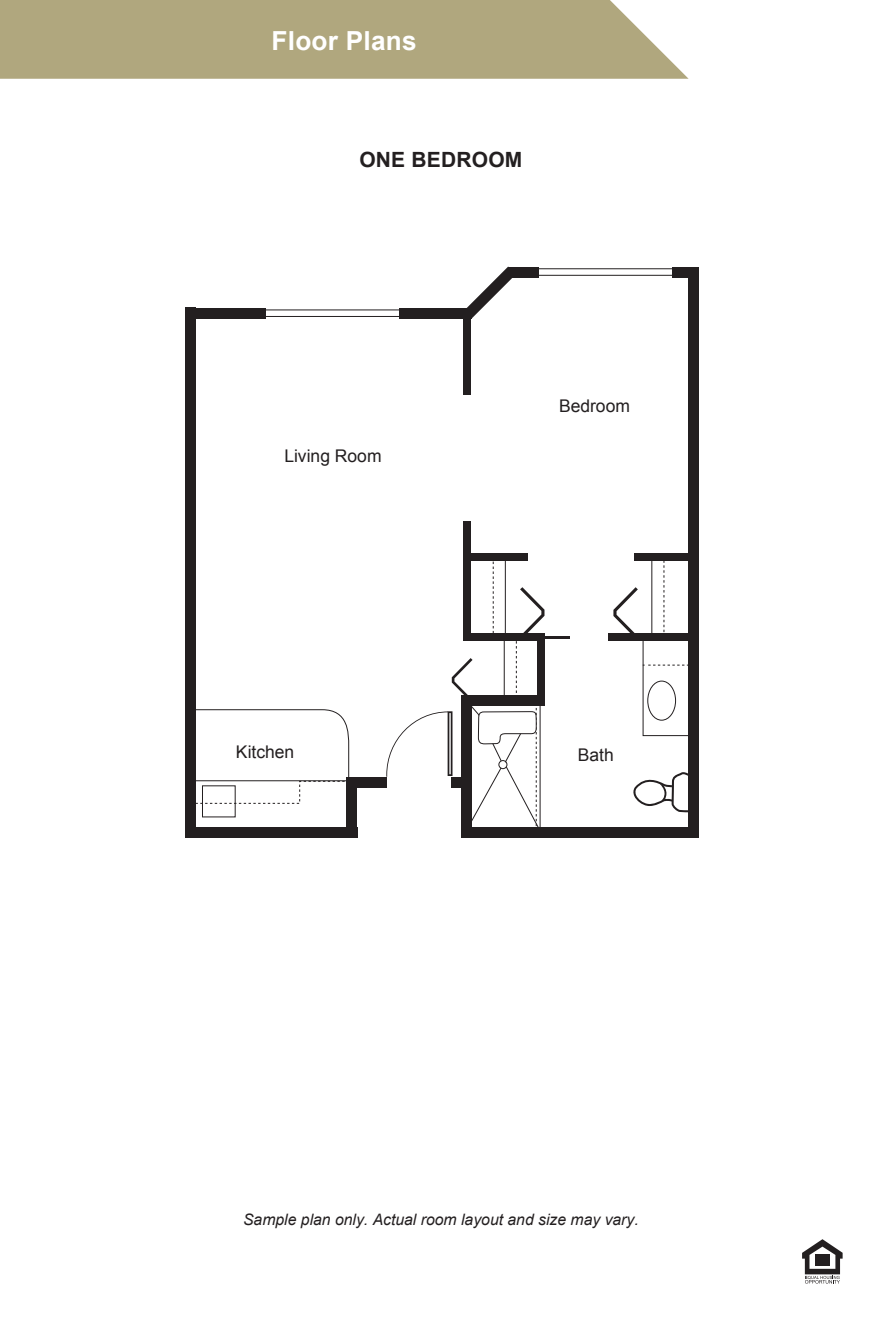
<style>
.page{position:relative;width:882px;height:1323px;background:#fff}
.page>*{position:absolute;margin:0;border:0;box-sizing:border-box;transform-origin:0 0}
.t1{font:700 26.25px "Arial";letter-spacing:.01em;color:#fff}
.t2{font:700 21px "Arial";letter-spacing:.01em;color:#231f20}
.t3{font:17.5px "Arial";color:#231f20}
.t4{font:italic 15.75px "Arial";color:#231f20}
</style>
<div class="page">
<div style="left:185px;top:308px;width:11px;height:530px;background:#231f20"></div>
<div style="left:185px;top:308px;width:81px;height:11px;background:#231f20"></div>
<div style="left:400px;top:308px;width:72px;height:11px;background:#231f20"></div>
<div style="left:247px;top:309px;width:225px;height:8px;border:1px solid #231f20"></div>
<div style="left:508px;top:267px;width:31px;height:11px;background:#231f20"></div>
<div style="left:688px;top:271px;width:11px;height:567px;background:#231f20"></div>
<div style="left:672px;top:267px;width:27px;height:11px;background:#231f20"></div>
<div style="left:534px;top:268px;width:161px;height:8px;border:1px solid #231f20"></div>
<div style="left:461px;top:827px;width:238px;height:11px;background:#231f20"></div>
<div style="left:185px;top:827px;width:172px;height:11px;background:#231f20"></div>
<div style="left:346px;top:777px;width:11px;height:61px;background:#231f20"></div>
<hr style="left:528px;top:636px;width:42px;height:2px;background:#231f20">
<div style="left:463px;top:521px;width:8px;height:118px;background:#231f20"></div>
<div style="left:463px;top:553px;width:65px;height:8px;background:#231f20"></div>
<div style="left:634px;top:553px;width:65px;height:8px;background:#231f20"></div>
<div style="left:608px;top:633px;width:91px;height:8px;background:#231f20"></div>
<div style="left:463px;top:313px;width:8px;height:81px;background:#231f20"></div>
<div style="left:346px;top:777px;width:41px;height:11px;background:#231f20"></div>
<svg style="left:464px;top:267px;width:48px;height:51px"></svg>
<svg style="left:664px;top:561px;width:1px;height:72px"></svg>
<hr style="left:652px;top:556px;width:1px;height:82px;background:#231f20">
<svg style="left:613px;top:587px;width:25px;height:46px"></svg>
<div style="left:643px;top:636px;width:48px;height:100px;border:1px solid #231f20"></div>
<div style="left:647px;top:681px;width:29px;height:40px;border:1px solid #231f20;border-radius:50%"></div>
<svg style="left:643px;top:665px;width:48px;height:1px"></svg>
<svg style="left:633px;top:772px;width:55px;height:40px"></svg>
<svg style="left:386px;top:561px;width:159px;height:266px"></svg>
<svg style="left:196px;top:709px;width:154px;height:95px"></svg>
<div style="left:0;top:0;width:689px;height:79px;background:#b0a77e"></div>
<svg style="left:802px;top:1239px;width:41px;height:45px"></svg>
<div style="left:815px;top:1254px;width:15px;height:6px;background:#231f20"></div>
<div style="left:815px;top:1260px;width:15px;height:6px;background:#231f20"></div>
<h1 class="t1" style="left:272px;top:27px;width:147px">Floor Plans</h1>
<h2 class="t2" style="left:359px;top:148px;width:165px">ONE BEDROOM</h2>
<p class="t3" style="left:284px;top:447px;width:99px">Living Room</p>
<p class="t3" style="left:559px;top:396px;width:72px">Bedroom</p>
<p class="t3" style="left:236px;top:742px;width:60px">Kitchen</p>
<p class="t3" style="left:578px;top:745px;width:37px">Bath</p>
<p class="t4" style="left:243px;top:1211px;width:397px">Sample plan only. Actual room layout and size may vary.</p>
</div>
